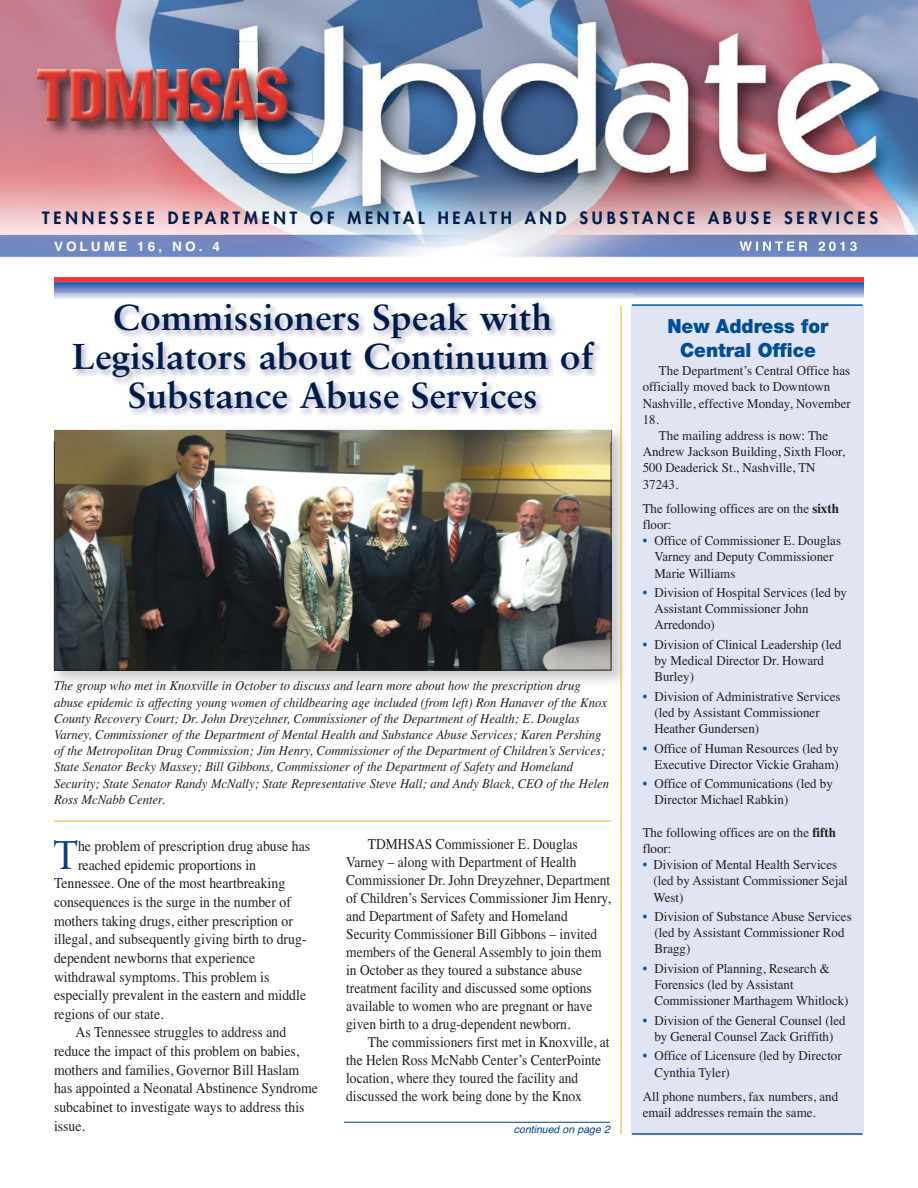
<style>
.page{position:relative;width:918px;height:1188px;background:#fff}
.page>*{position:absolute;margin:0;border:0;box-sizing:border-box;transform-origin:0 0}
.t1{font:39.9px "Sabon";color:#004280;scale:.92 1}
.t2{font:700 36px/39px "Sabon";color:#001b48;text-align:center;scale:1.04 1}
.t3{font:900 19.5px/23.4px "Helvetica Neue";color:#004e94;text-align:center;scale:.96 1}
.t4{font:800 16.5px "Futura";letter-spacing:.23em;color:#001b48}
.t5{font:15px/18px "Times";color:#231f20;scale:.9 1}
.t6{font:15px "Times";color:#231f20;scale:.92 1}
.t7{font:13.5px/16.2px "Times";color:#231f20;scale:.96 1}
.t8{font:italic 13.5px/16.2px "Times";color:#231f20;scale:.94 1}
.t9{font:700 12.9px "Helvetica";letter-spacing:.22em;color:#fff;scale:1.05 1}
.t10{font:italic 10.5px "Helvetica";color:#004280}
.s1{font-weight:700}
.s2{color:#0058a9}
</style>
<div class="page">
<div style="left:54px;top:277px;width:810px;height:5px;background:#ef3a42"></div>
<img style="left:0;top:0;width:918px;height:258px">
<img style="left:225px;top:8px;width:693px;height:244px">
<img style="left:739px;top:241px;width:86px;height:11px">
<img style="left:239px;top:22px;width:640px;height:184px">
<img style="left:23px;top:42px;width:202px;height:121px">
<img style="left:225px;top:135px;width:14px;height:28px">
<img style="left:225px;top:42px;width:14px;height:16px">
<img style="left:239px;top:42px;width:73px;height:121px">
<img style="left:29px;top:58px;width:264px;height:77px">
<img style="left:54px;top:282px;width:810px;height:16px">
<hr style="left:344px;top:1122px;width:266px;height:1px;background:#004280">
<img style="left:53px;top:442px;width:571px;height:248px">
<img style="left:56px;top:442px;width:553px;height:226px">
<hr style="left:54px;top:821px;width:557px;height:1px;background:#e7b513">
<img style="left:54px;top:298px;width:580px;height:144px">
<img style="left:54px;top:293px;width:580px;height:5px">
<img style="left:53px;top:423px;width:578px;height:19px">
<img style="left:54px;top:430px;width:557px;height:12px">
<img style="left:55px;top:431px;width:556px;height:11px">
<hr style="left:621px;top:305px;width:1px;height:829px;background:#e7b513">
<div style="left:632px;top:305px;width:232px;height:829px;background:#e0e4f3"></div>
<hr style="left:632px;top:304px;width:231px;height:2px;background:#0058a9">
<hr style="left:632px;top:1133px;width:231px;height:2px;background:#0058a9">
<p class="t4" style="left:42px;top:210px;width:837px">TENNESSEE DEPARTMENT OF MENTAL HEALTH AND SUBSTANCE ABUSE SERVICES</p>
<p class="t9" style="left:54px;top:242px;width:160px">VOLUME 16, NO. 4</p>
<h2 class="t2" style="left:72px;top:301px;width:503px">Commissioners Speak with<br>Legislators about Continuum of<br>Substance Abuse Services</h2>
<p class="t8" style="left:54px;top:679px;width:592px">The group who met in Knoxville in October to discuss and learn more about how the prescription drug abuse epidemic is affecting young women of childbearing age included (from left) Ron Hanaver of the Knox County Recovery Court; Dr. John Dreyzehner, Commissioner of the Department of Health; E. Douglas Varney, Commissioner of the Department of Mental Health and Substance Abuse Services; Karen Pershing of the Metropolitan Drug Commission; Jim Henry, Commissioner of the Department of Children’s Services; State Senator Becky Massey; Bill Gibbons, Commissioner of the Department of Safety and Homeland Security; State Senator Randy McNally; State Representative Steve Hall; and Andy Black, CEO of the Helen Ross McNabb Center.</p>
<h1 class="t1" style="left:54px;top:838px;width:28px">T</h1>
<p class="t6" style="left:78px;top:840px;width:254px">he problem of prescription drug abuse has</p>
<p class="t6" style="left:78px;top:859px;width:195px">reached epidemic proportions in</p>
<p class="t6" style="left:54px;top:878px;width:253px">Tennessee. One of the most heartbreaking</p>
<p class="t6" style="left:54px;top:896px;width:259px">consequences is the surge in the number of</p>
<p class="t6" style="left:54px;top:915px;width:261px">mothers taking drugs, either prescription or</p>
<p class="t6" style="left:54px;top:934px;width:276px">illegal, and subsequently giving birth to drug-</p>
<p class="t6" style="left:54px;top:952px;width:220px">dependent newborns that experience</p>
<p class="t6" style="left:54px;top:971px;width:236px">withdrawal symptoms. This problem is</p>
<p class="t6" style="left:54px;top:990px;width:276px">especially prevalent in the eastern and middle</p>
<p class="t6" style="left:54px;top:1008px;width:121px">regions of our state.</p>
<p class="t6" style="left:76px;top:1027px;width:231px">As Tennessee struggles to address and</p>
<p class="t6" style="left:54px;top:1046px;width:268px">reduce the impact of this problem on babies,</p>
<p class="t6" style="left:54px;top:1064px;width:268px">mothers and families, Governor Bill Haslam</p>
<p class="t6" style="left:54px;top:1083px;width:289px">has appointed a Neonatal Abstinence Syndrome</p>
<p class="t6" style="left:54px;top:1102px;width:274px">subcabinet to investigate ways to address this</p>
<p class="t6" style="left:54px;top:1120px;width:35px">issue.</p>
<p class="t5" style="left:346px;top:836px;width:295px;text-indent:22px">TDMHSAS Commissioner E. Douglas Varney – along with Department of Health Commissioner Dr. John Dreyzehner, Department of Children’s Services Commissioner Jim Henry, and Department of Safety and Homeland Security Commissioner Bill Gibbons – invited members of the General Assembly to join them in October as they toured a substance abuse treatment facility and discussed some options available to women who are pregnant or have given birth to a drug-dependent newborn.</p>
<p class="t5" style="left:346px;top:1034px;width:294px;text-indent:22px">The commissioners first met in Knoxville, at the Helen Ross McNabb Center’s CenterPointe location, where they toured the facility and discussed the work being done by the Knox</p>
<p class="t10" style="left:514px;top:1125px;width:97px">continued on page 2</p>
<h3 class="t3" style="left:667px;top:316px;width:169px">New Address for<br>Central Office</h3>
<p class="t7" style="left:659px;top:364px;width:201px">The Department’s Central Office has</p>
<p class="t7" style="left:643px;top:380px;width:197px">officially moved back to Downtown</p>
<p class="t7" style="left:643px;top:396px;width:218px">Nashville, effective Monday, November</p>
<p class="t7" style="left:643px;top:413px;width:18px">18.</p>
<p class="t7" style="left:659px;top:429px;width:178px">The mailing address is now: The</p>
<p class="t7" style="left:643px;top:445px;width:212px">Andrew Jackson Building, Sixth Floor,</p>
<p class="t7" style="left:643px;top:461px;width:182px">500 Deaderick St., Nashville, TN</p>
<p class="t7" style="left:643px;top:477px;width:39px">37243.</p>
<p class="t7" style="left:643px;top:501px;width:206px">The following offices are on the <span class="s1">sixth </span>floor:</p>
<p class="t7" style="left:654px;top:534px;width:196px;text-indent:-12px"><span class="s2">•</span> Office of Commissioner E. Douglas<br>Varney and Deputy Commissioner<br>Marie Williams</p>
<p class="t7" style="left:654px;top:586px;width:202px;text-indent:-12px"><span class="s2">•</span> Division of Hospital Services (led by<br>Assistant Commissioner John<br>Arredondo)</p>
<p class="t7" style="left:654px;top:638px;width:197px;text-indent:-12px"><span class="s2">•</span> Division of Clinical Leadership (led by Medical Director Dr. Howard<br>Burley)</p>
<p class="t7" style="left:654px;top:689px;width:195px;text-indent:-12px"><span class="s2">•</span> Division of Administrative Services (led by Assistant Commissioner<br>Heather Gundersen)</p>
<p class="t7" style="left:643px;top:741px;width:206px;text-align:right"><span class="s2">•</span> Office of Human Resources (led by<br>Executive Director Vickie Graham)</p>
<p class="t7" style="left:654px;top:777px;width:187px;text-indent:-12px"><span class="s2">•</span> Office of Communications (led by<br>Director Michael Rabkin)</p>
<p class="t7" style="left:643px;top:825px;width:203px">The following offices are on the <span class="s1">fifth </span>floor:</p>
<p class="t7" style="left:654px;top:858px;width:204px;text-indent:-11px"><span class="s2">•</span> Division of Mental Health Services (led by Assistant Commissioner Sejal<br>West)</p>
<p class="t7" style="left:654px;top:910px;width:207px;text-indent:-12px"><span class="s2">•</span> Division of Substance Abuse Services (led by Assistant Commissioner Rod<br>Bragg)</p>
<p class="t7" style="left:654px;top:962px;width:204px;text-indent:-12px"><span class="s2">•</span> Division of Planning, Research &amp;<br>Forensics (led by Assistant<br>Commissioner Marthagem Whitlock)</p>
<p class="t7" style="left:643px;top:1013px;width:213px;text-align:center"><span class="s2">•</span> Division of the General Counsel (led by General Counsel Zack Griffith)</p>
<p class="t7" style="left:654px;top:1049px;width:197px;text-indent:-12px"><span class="s2">•</span> Office of Licensure (led by Director<br>Cynthia Tyler)</p>
<p class="t7" style="left:643px;top:1089px;width:205px">All phone numbers, fax numbers, and email addresses remain the same.</p>
</div>
